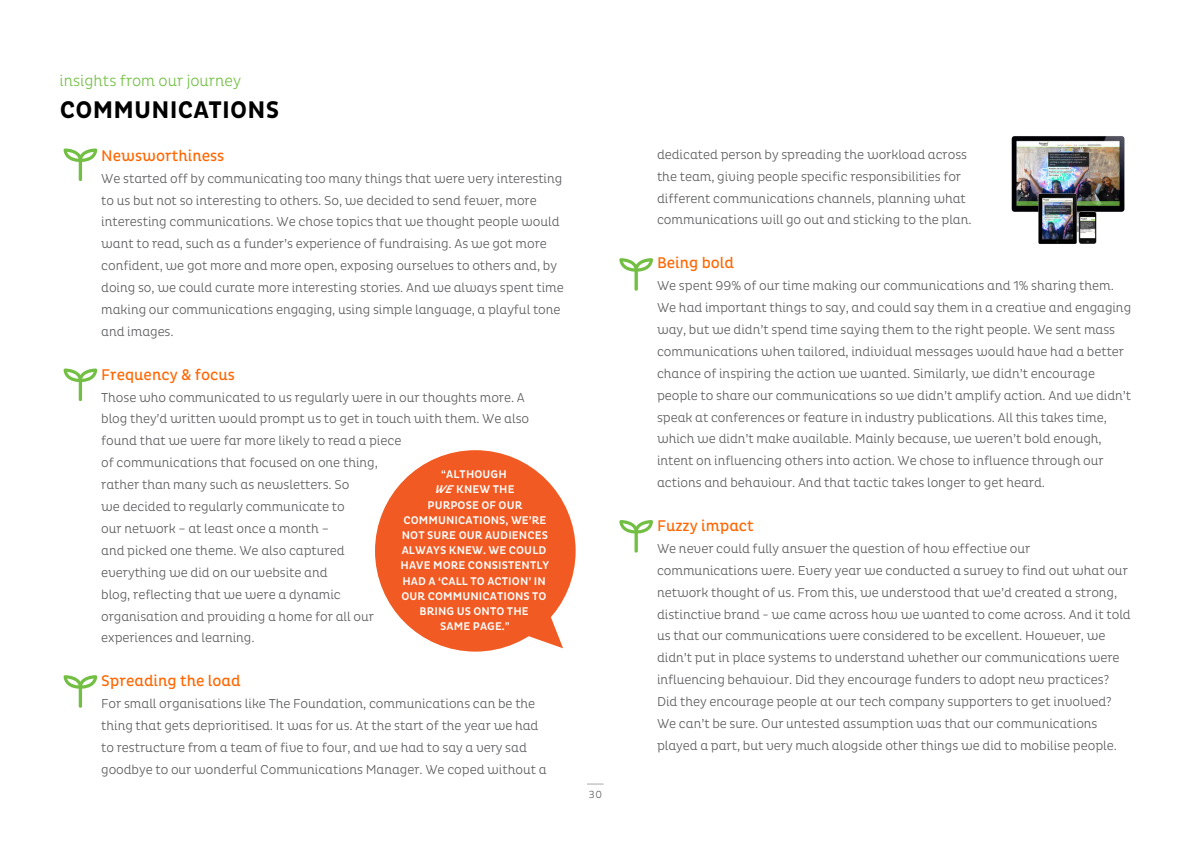
<style>
.page{position:relative;width:1191px;height:844px;background:#fff}
.page>*{position:absolute;margin:0;border:0;box-sizing:border-box;transform-origin:0 0}
.t1{font:700 24.5px "Pluto Cond";letter-spacing:.01em;color:#000}
.t2{font:15.75px "Pluto Cond";color:#f60}
.t3{font:300 15.75px "Pluto Cond";color:#72bf44}
.t4{font:300 13.12px/21.9px "Pluto Cond";letter-spacing:-.005em;color:#58595b}
.t5{font:500 11.38px/15.2px "Pluto Cond";letter-spacing:.01em;color:#fff;text-align:center}
.t6{font:300 10.5px "Pluto Cond";color:#58595b}
.s1{font-style:italic}
</style>
<div class="page">
<svg style="left:587px;top:783px;width:16px;height:1px"></svg>
<svg style="left:64px;top:148px;width:33px;height:33px"></svg>
<svg style="left:64px;top:368px;width:33px;height:33px"></svg>
<svg style="left:64px;top:675px;width:33px;height:32px"></svg>
<svg style="left:619px;top:258px;width:34px;height:33px"></svg>
<svg style="left:619px;top:520px;width:34px;height:32px"></svg>
<img style="left:1011px;top:136px;width:114px;height:76px">
<img style="left:1034px;top:191px;width:47px;height:53px">
<img style="left:1079px;top:211px;width:20px;height:33px">
<svg style="left:501px;top:600px;width:62px;height:48px"></svg>
<div style="left:375px;top:450px;width:200px;height:201px;background:#f15a22;border-radius:50%"></div>
<p class="t3" style="left:60px;top:72px;width:183px">insights from our journey</p>
<h1 class="t1" style="left:60px;top:95px;width:221px">COMMUNICATIONS</h1>
<p class="t2" style="left:101px;top:146px;width:125px">Newsworthiness</p>
<p class="t4" style="left:101px;top:167px;width:464px">We started off by communicating too many things that were very interesting to us but not so interesting to others. So, we decided to send fewer, more interesting communications. We chose topics that we thought people would want to read, such as a funder’s experience of fundraising. As we got more confident, we got more and more open, exposing ourselves to others and, by doing so, we could curate more interesting stories. And we always spent time making our communications engaging, using simple language, a playful tone and images.</p>
<p class="t2" style="left:101px;top:365px;width:135px">Frequency &amp; focus</p>
<p class="t4" style="left:101px;top:386px;width:429px">Those who communicated to us regularly were in our thoughts more. A blog they’d written would prompt us to get in touch with them. We also found that we were far more likely to read a piece<br>of communications that focused on one thing,<br>rather than many such as newsletters. So<br>we decided to regularly communicate to<br>our network – at least once a month –<br>and picked one theme. We also captured<br>everything we did on our website and<br>blog, reflecting that we were a dynamic<br>organisation and providing a home for all our<br>experiences and learning.</p>
<p class="t2" style="left:101px;top:671px;width:141px">Spreading the load</p>
<p class="t4" style="left:101px;top:692px;width:447px">For small organisations like The Foundation, communications can be the thing that gets deprioritised. It was for us. At the start of the year we had to restructure from a team of five to four, and we had to say a very sad goodbye to our wonderful Communications Manager. We coped without a</p>
<p class="t5" style="left:400px;top:467px;width:150px">“ALTHOUGH<br><span class="s1">WE</span>KNEW THE<br>PURPOSE OF OUR<br>COMMUNICATIONS, WE’RE<br>NOT SURE OUR AUDIENCES<br>ALWAYS KNEW. WE COULD<br>HAVE MORE CONSISTENTLY<br>HAD A ‘CALL TO ACTION’ IN<br>OUR COMMUNICATIONS TO<br>BRING US ONTO THE<br>SAME PAGE.”</p>
<p class="t6" style="left:589px;top:788px;width:15px">30</p>
<p class="t4" style="left:657px;top:143px;width:316px">dedicated person by spreading the workload across the team, giving people specific responsibilities for different communications channels, planning what communications will go out and sticking to the plan.</p>
<p class="t2" style="left:657px;top:254px;width:79px">Being bold</p>
<p class="t4" style="left:657px;top:275px;width:476px">We spent 99% of our time making our communications and 1% sharing them.<br>We had important things to say, and could say them in a creative and engaging way, but we didn’t spend time saying them to the right people. We sent mass communications when tailored, individual messages would have had a better chance of inspiring the action we wanted. Similarly, we didn’t encourage people to share our communications so we didn’t amplify action. And we didn’t speak at conferences or feature in industry publications. All this takes time, which we didn’t make available. Mainly because, we weren’t bold enough, intent on influencing others into action. We chose to influence through our actions and behaviour. And that tactic takes longer to get heard.</p>
<p class="t2" style="left:657px;top:516px;width:98px">Fuzzy impact</p>
<p class="t4" style="left:657px;top:537px;width:475px">We never could fully answer the question of how effective our communications were. Every year we conducted a survey to find out what our network thought of us. From this, we understood that we’d created a strong, distinctive brand - we came across how we wanted to come across. And it told us that our communications were considered to be excellent. However, we didn’t put in place systems to understand whether our communications were influencing behaviour. Did they encourage funders to adopt new practices?<br>Did they encourage people at our tech company supporters to get involved?<br>We can’t be sure. Our untested assumption was that our communications played a part, but very much alogside other things we did to mobilise people.</p>
</div>
